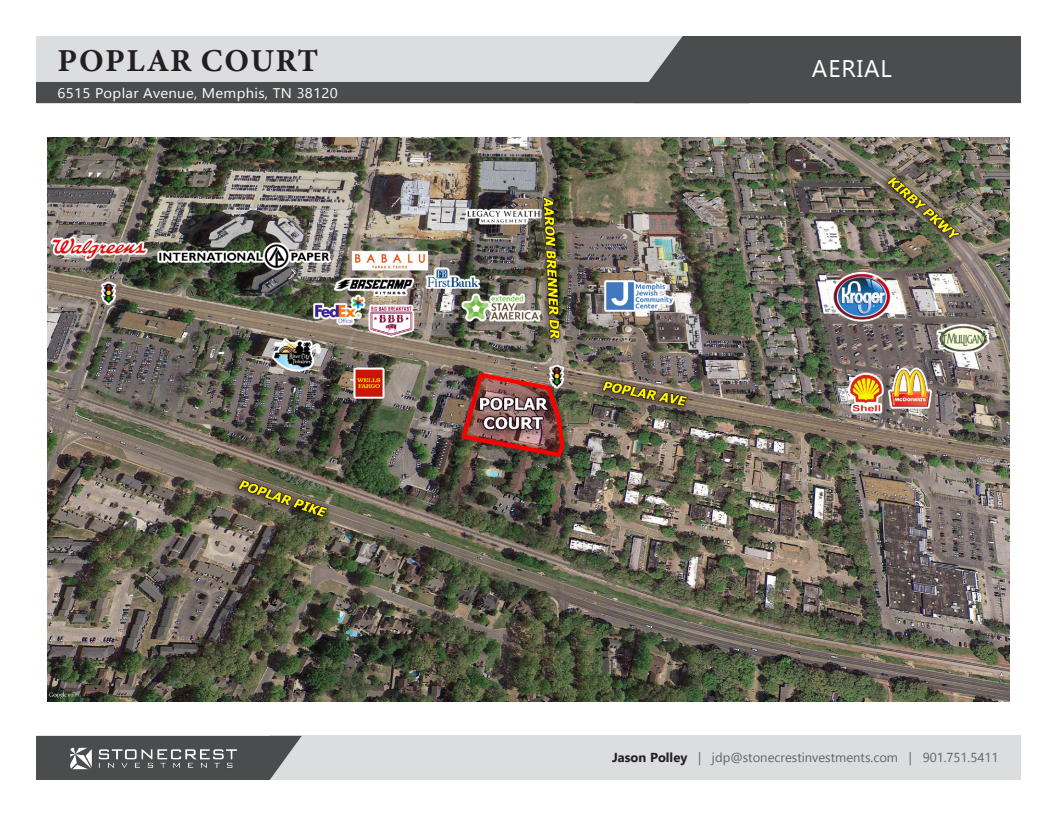
<style>
.page{position:relative;width:1057px;height:816px;background:#fff}
.page>*{position:absolute;margin:0;border:0;box-sizing:border-box;transform-origin:0 0}
.t1{font:32px "Minion Variable Concept";letter-spacing:.05em;color:#231f20}
.t2{font:24px "Gadugi";letter-spacing:.04em;color:#fff}
.t3{font:14px "Gadugi";letter-spacing:.02em;color:#fff;scale:1.06 1}
.t4{font:13px "Gadugi";color:#636366}
.s1{font-weight:700;color:#231f20}
</style>
<div class="page">
<div style="left:36px;top:36px;width:712px;height:67px;background:#dcdddf"></div>
<div style="left:36px;top:82px;width:984px;height:21px;background:#4b4c4d"></div>
<div style="left:269px;top:736px;width:751px;height:44px;background:#dcdddf"></div>
<div style="left:648px;top:36px;width:372px;height:46px;background:#4b4c4d"></div>
<svg style="left:36px;top:736px;width:266px;height:44px;background:#595a5b"></svg>
<img style="left:68px;top:745px;width:171px;height:27px">
<img style="left:47px;top:137px;width:962px;height:565px">
<p class="t1" style="left:57px;top:38px;width:262px">POPLAR COURT</p>
<p class="t2" style="left:811px;top:54px;width:81px">AERIAL</p>
<p class="t3" style="left:57px;top:84px;width:266px">6515 Poplar Avenue, Memphis, TN 38120</p>
<p class="t4" style="left:612px;top:750px;width:388px"><span class="s1">Jason Polley</span> | jdp@stonecrestinvestments.com | 901.751.5411</p>
</div>
